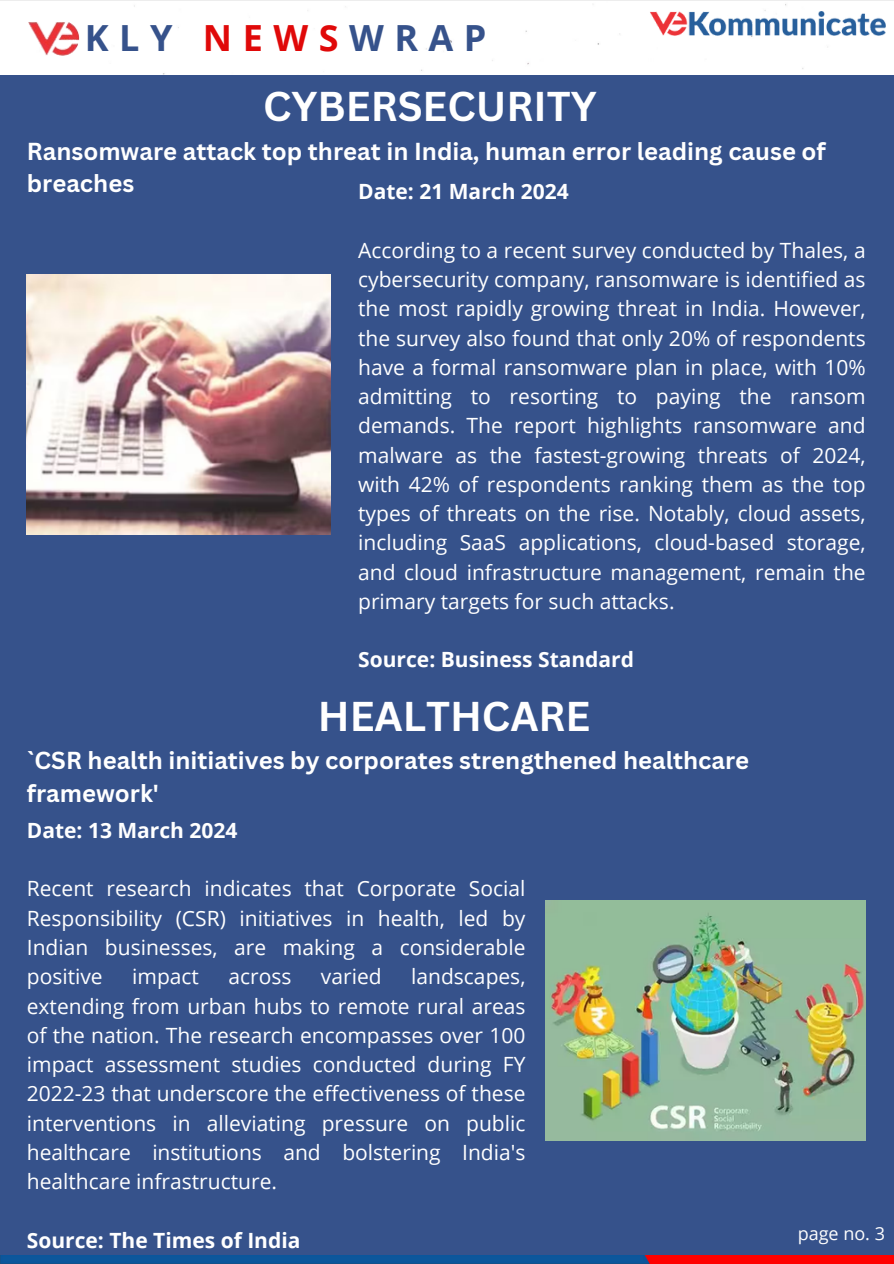
<style>
.page{position:relative;width:894px;height:1264px;background:#fff}
.page>*{position:absolute;margin:0;border:0;box-sizing:border-box;transform-origin:0 0}
.t1{font:700 40.5px "Canva Sans";color:#fff}
.t2{font:700 36px "Open Sans";letter-spacing:.29em;color:#36528b}
.t3{font:700 23.85px/32.7px "Canva Sans";color:#fff}
.t4{font:21px/29.2px "Open Sans";color:#fff;text-align:justify}
.t5{font:700 21px "Open Sans";color:#fff}
.t6{font:18px "Open Sans";color:#fefefe}
.s1{color:#e00909}
</style>
<div class="page">
<div style="left:0;top:56px;width:893px;height:1207px;background:#36528b"></div>
<img style="left:0;top:4px;width:893px;height:71px">
<img style="left:0;top:1255px;width:893px;height:8px">
<img style="left:27px;top:22px;width:53px;height:35px">
<img style="left:647px;top:12px;width:238px;height:27px">
<img style="left:27px;top:274px;width:304px;height:260px">
<img style="left:545px;top:900px;width:320px;height:240px">
<h2 class="t2" style="left:85px;top:13px;width:403px">KLY <span class="s1">NEWS</span>WRAP</h2>
<h4 class="t1" style="left:263px;top:78px;width:335px">CYBERSECURITY</h4>
<p class="t3" style="left:27px;top:134px;width:800px">Ransomware attack top threat in India, human error leading cause of breaches</p>
<h4 class="t5" style="left:358px;top:177px;width:212px">Date: 21 March 2024</h4>
<p class="t4" style="left:358px;top:235px;width:509px">According to a recent survey conducted by Thales, a cybersecurity company, ransomware is identified as the most rapidly growing threat in India. However, the survey also found that only 20% of respondents have a formal ransomware plan in place, with 10% admitting to resorting to paying the ransom demands. The report highlights ransomware and malware as the fastest-growing threats of 2024, with 42% of respondents ranking them as the top types of threats on the rise. Notably, cloud assets, including SaaS applications, cloud-based storage, and cloud infrastructure management, remain the primary targets for such attacks.</p>
<p class="t5" style="left:358px;top:645px;width:277px">Source: Business Standard</p>
<h5 class="t1" style="left:318px;top:687px;width:274px">HEALTHCARE</h5>
<h4 class="t3" style="left:27px;top:744px;width:723px">`CSR health initiatives by corporates strengthened healthcare framework'</h4>
<p class="t5" style="left:27px;top:815px;width:212px">Date: 13 March 2024</p>
<h1 class="t4" style="left:27px;top:873px;width:500px">Recent research indicates that Corporate Social Responsibility (CSR) initiatives in health, led by Indian businesses, are making a considerable positive</h1>
<h1 class="t4" style="left:27px;top:961px;width:500px;text-indent:384px">landscapes, extending from urban hubs to remote rural areas of the nation. The research encompasses over 100 impact assessment studies conducted during FY 2022-23 that underscore the effectiveness of these interventions in alleviating pressure on public healthcare institutions and bolstering India's healthcare infrastructure.</h1>
<h1 class="t4" style="left:132px;top:961px;width:68px">impact</h1>
<h1 class="t4" style="left:228px;top:961px;width:64px">across</h1>
<h1 class="t4" style="left:321px;top:961px;width:62px">varied</h1>
<h3 class="t5" style="left:27px;top:1225px;width:275px">Source: The Times of India</h3>
<h5 class="t6" style="left:797px;top:1221px;width:89px">page no. 3</h5>
</div>
